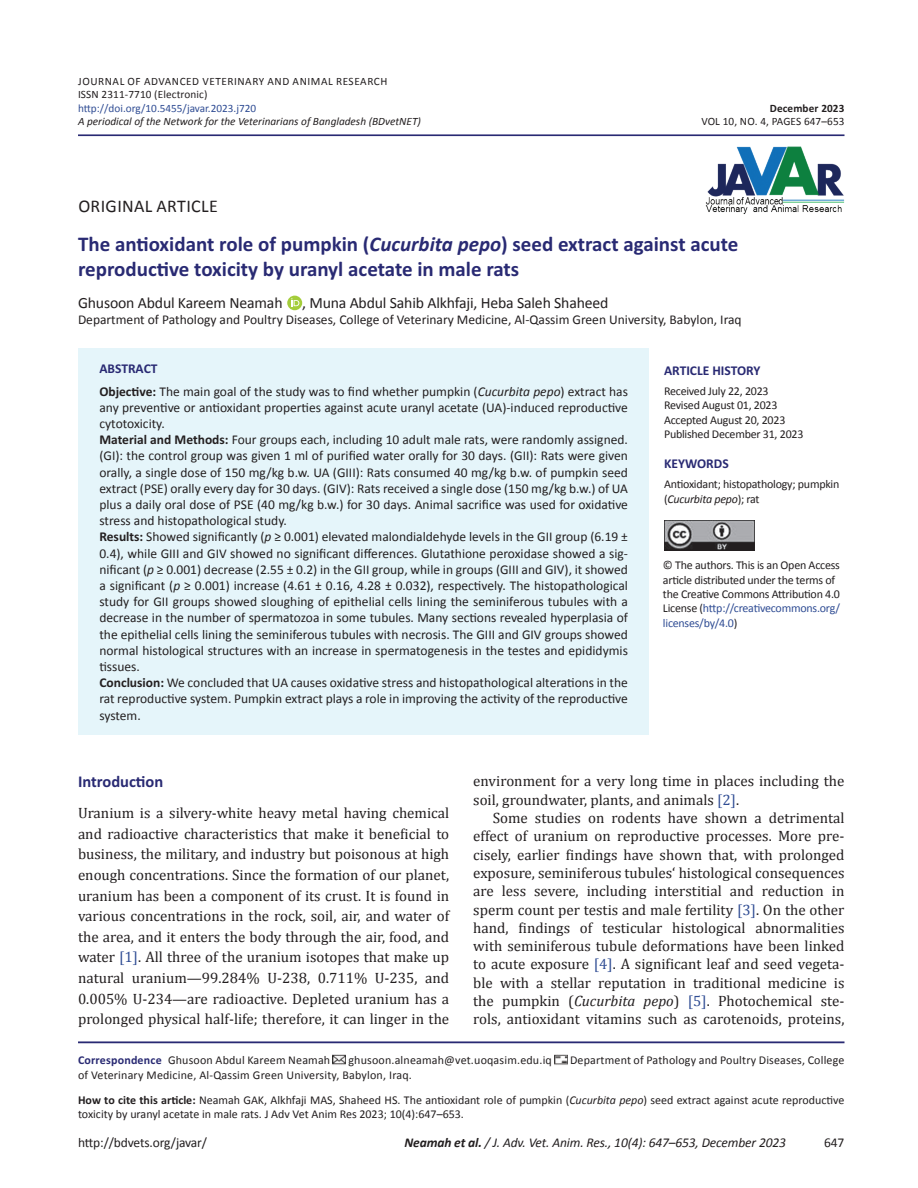
<style>
.page{position:relative;width:918px;height:1188px;background:#fff}
.page>*{position:absolute;margin:0;border:0;box-sizing:border-box;transform-origin:0 0}
.t1{font:700 21px/25.2px "Calibri";color:#292a73}
.t2{font:18px "Calibri";letter-spacing:.02em;color:#231f20}
.t3{font:700 16.5px "Calibri";color:#292a73}
.t4{font:15.75px "Calibri";letter-spacing:-.01em;color:#231f20}
.t5{font:15px/18.3px "Cambria";color:#231f20;text-align:justify}
.t6{font:13.5px/16.2px "Calibri";color:#231f20}
.t7{font:italic 13.5px "Calibri";letter-spacing:-.01em;color:#231f20}
.t8{font:700 13.5px "Calibri";color:#292a73}
.t9{font:12px/14.4px "Calibri";letter-spacing:-.005em;color:#231f20}
.t10{font:12px "Calibri";letter-spacing:.015em;color:#231f20}
.t11{font:11.25px/13.5px "Calibri";letter-spacing:.04em;color:#231f20}
.t12{font:italic 11.25px "Calibri";color:#231f20}
.t13{font:11.25px "Calibri";color:#304d94}
.t14{font:11.25px "Calibri";letter-spacing:.01em;color:#231f20}
.t15{font:700 11.25px "Calibri";letter-spacing:.01em;color:#231f20}
.s1{font-style:italic}
.s2{font-weight:700;color:#292a73}
.s3{font-weight:700}
.s4{color:#304d94}
</style>
<div class="page">
<hr style="left:78px;top:134px;width:767px;height:2px;background:#292a73">
<svg style="left:288px;top:295px;width:14px;height:16px"></svg>
<svg style="left:287px;top:296px;width:15px;height:14px"></svg>
<svg style="left:291px;top:298px;width:8px;height:8px"></svg>
<hr style="left:78px;top:1041px;width:767px;height:2px;background:#292a73">
<svg style="left:333px;top:1054px;width:13px;height:11px"></svg>
<svg style="left:555px;top:1054px;width:13px;height:11px"></svg>
<img style="left:705px;top:146px;width:140px;height:69px">
<div style="left:78px;top:348px;width:571px;height:387px;background:#e5f5fa"></div>
<img style="left:664px;top:520px;width:91px;height:31px">
<p class="t11" style="left:78px;top:74px;width:311px">JOURNAL OF ADVANCED VETERINARY AND ANIMAL RESEARCH<br>ISSN 2311-7710 (Electronic)</p>
<p class="t13" style="left:78px;top:101px;width:180px">http://doi.org/10.5455/javar.2023.j720</p>
<p class="t15" style="left:770px;top:101px;width:76px">December 2023</p>
<p class="t12" style="left:78px;top:114px;width:344px">A periodical of the Network for the Veterinarians of Bangladesh (BDvetNET)</p>
<p class="t14" style="left:701px;top:115px;width:145px">VOL 10, NO. 4, PAGES 647–653</p>
<h2 class="t2" style="left:78px;top:195px;width:141px">ORIGINAL ARTICLE</h2>
<h1 class="t1" style="left:78px;top:230px;width:662px">The antioxidant role of pumpkin (<span class="s1">Cucurbita pepo</span>) seed extract against acute reproductive toxicity by uranyl acetate in male rats</h1>
<p class="t4" style="left:78px;top:293px;width:532px">Ghusoon Abdul Kareem Neamah , Muna Abdul Sahib Alkhfaji, Heba Saleh Shaheed</p>
<p class="t6" style="left:78px;top:312px;width:665px">Department of Pathology and Poultry Diseases, College of Veterinary Medicine, Al-Qassim Green University, Babylon, Iraq</p>
<p class="t6" style="left:99px;top:358px;width:530px;line-height:22.2px"><span class="s2">ABSTRACT<br></span><span class="s3">Objective:</span> The main goal of the study was to find whether pumpkin (<span class="s1">Cucurbita pepo</span>) extract has</p>
<p class="t6" style="left:99px;top:399px;width:530px">any preventive or antioxidant properties against acute uranyl acetate (UA)-induced reproductive cytotoxicity.<br><span class="s3">Material and Methods:</span> Four groups each, including 10 adult male rats, were randomly assigned. (GI): the control group was given 1 ml of purified water orally for 30 days. (GII): Rats were given orally, a single dose of 150 mg/kg b.w. UA (GIII): Rats consumed 40 mg/kg b.w. of pumpkin seed extract (PSE) orally every day for 30 days. (GIV): Rats received a single dose (150 mg/kg b.w.) of UA plus a daily oral dose of PSE (40 mg/kg b.w.) for 30 days. Animal sacrifice was used for oxidative stress and histopathological study.<br><span class="s3">Results:</span> Showed significantly (<span class="s1">p</span> ≥ 0.001) elevated malondialdehyde levels in the GII group (6.19 ± 0.4), while GIII and GIV showed no significant differences. Glutathione peroxidase showed a sig&shy;nificant (<span class="s1">p</span> ≥ 0.001) decrease (2.55 ± 0.2) in the GII group, while in groups (GIII and GIV), it showed a significant (<span class="s1">p</span> ≥ 0.001) increase (4.61 ± 0.16, 4.28 ± 0.032), respectively. The histopathological study for GII groups showed sloughing of epithelial cells lining the seminiferous tubules with a decrease in the number of spermatozoa in some tubules. Many sections revealed hyperplasia of the epithelial cells lining the seminiferous tubules with necrosis. The GIII and GIV groups showed normal histological structures with an increase in spermatogenesis in the testes and epididymis tissues.<br><span class="s3">Conclusion:</span> We concluded that UA causes oxidative stress and histopathological alterations in the rat reproductive system. Pumpkin extract plays a role in improving the activity of the reproductive system.</p>
<p class="t8" style="left:664px;top:362px;width:98px">ARTICLE HISTORY</p>
<p class="t9" style="left:664px;top:384px;width:141px">Received July 22, 2023<br>Revised August 01, 2023<br>Accepted August 20, 2023<br>Published December 31, 2023</p>
<p class="t8" style="left:664px;top:455px;width:66px">KEYWORDS</p>
<p class="t9" style="left:664px;top:477px;width:177px">Antioxidant; histopathology; pumpkin (<span class="s1">Cucurbita pepo</span>); rat</p>
<p class="t9" style="left:663px;top:558px;width:179px">© The authors. This is an Open Access article distributed under the terms of the Creative Commons Attribution 4.0<br>License (<span class="s4">http://creativecommons.org/ licenses/by/4.0</span>)</p>
<p class="t3" style="left:78px;top:771px;width:87px">Introduction</p>
<p class="t5" style="left:78px;top:803px;width:373px;line-height:20.5px">Uranium is a silvery-white heavy metal having chemical and radioactive characteristics that make it beneficial to business, the military, and industry but poisonous at high enough concentrations. Since the formation of our planet, uranium has been a component of its crust. It is found in various concentrations in the rock, soil, air, and water of the area, and it enters the body through the air, food, and water <span class="s4">[1]</span>. All three of the uranium isotopes that make up natural uranium—99.284% U-238, 0.711% U-235, and 0.005% U-234—are radioactive. Depleted uranium has a prolonged physical half-life; therefore, it can linger in the</p>
<p class="t5" style="left:473px;top:772px;width:373px">environment for a very long time in places including the soil, groundwater, plants, and animals <span class="s4">[2]</span>.</p>
<p class="t5" style="left:473px;top:809px;width:373px;text-indent:20px">Some studies on rodents have shown a detrimental effect of uranium on reproductive processes. More pre&shy;cisely, earlier findings have shown that, with prolonged exposure, seminiferous tubules‘ histological consequences are less severe, including interstitial and reduction in sperm count per testis and male fertility <span class="s4">[3]</span>. On the other hand, findings of testicular histological abnormalities with seminiferous tubule deformations have been linked to acute exposure <span class="s4">[4]</span>. A significant leaf and seed vegeta&shy;ble with a stellar reputation in traditional medicine is the pumpkin (<span class="s1">Cucurbita pepo</span>) <span class="s4">[5]</span>. Photochemical ste&shy;rols, antioxidant vitamins such as carotenoids, proteins,</p>
<p class="t10" style="left:78px;top:1053px;width:254px"><span class="s2">Correspondence</span> Ghusoon Abdul Kareem Neamah</p>
<p class="t10" style="left:348px;top:1053px;width:205px">ghusoon.alneamah@vet.uoqasim.edu.iq</p>
<p class="t10" style="left:570px;top:1053px;width:276px">Department of Pathology and Poultry Diseases, College</p>
<p class="t9" style="left:78px;top:1062px;width:768px;line-height:24.9px">of Veterinary Medicine, Al-Qassim Green University, Babylon, Iraq.<br><span class="s3">How to cite this article:</span> Neamah GAK, Alkhfaji MAS, Shaheed HS. The antioxidant role of pumpkin (<span class="s1">Cucurbita pepo</span>) seed extract against acute reproductive</p>
<p class="t9" style="left:78px;top:1107px;width:387px">toxicity by uranyl acetate in male rats. J Adv Vet Anim Res 2023; 10(4):647–653.</p>
<p class="t6" style="left:78px;top:1134px;width:131px">http://bdvets.org/javar/</p>
<p class="t7" style="left:405px;top:1133px;width:383px"><span class="s3">Neamah et al.</span> / J. Adv. Vet. Anim. Res., 10(4): 647–653, December 2023</p>
<p class="t6" style="left:824px;top:1134px;width:22px">647</p>
</div>
